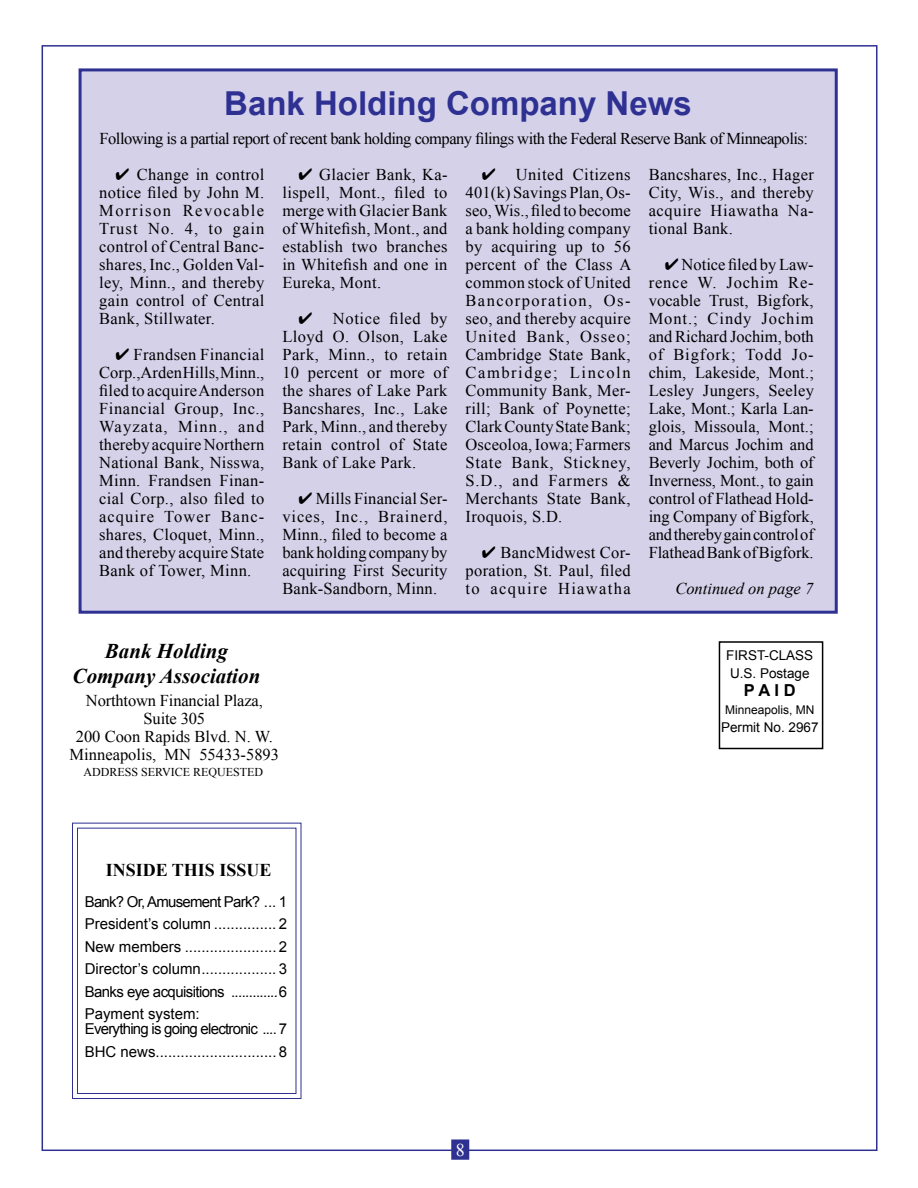
<style>
.page{position:relative;width:918px;height:1188px;background:#fff}
.page>*{position:absolute;margin:0;border:0;box-sizing:border-box;transform-origin:0 0}
.t1{font:700 33px "Arial";color:#2e3192}
.t2{font:italic 700 21px/25.2px "Times New Roman";color:#000;text-align:center}
.t3{font:700 18px "Times New Roman";color:#000}
.t4{font:18px "Times New Roman";color:#fff}
.t5{font:16.5px/18px "Times New Roman";letter-spacing:.02em;color:#000;text-align:justify}
.t6{font:16.5px "Times New Roman";letter-spacing:-.03em;color:#000}
.t7{font:16.5px/18px "Times New Roman";color:#000;text-align:center}
.t8{font:italic 16.5px "Times New Roman";color:#000}
.t9{font:700 16.5px "Arial";color:#000}
.t10{font:15px/22.5px "Arial";letter-spacing:-.04em;color:#000;text-align:justify}
.t11{font:13.5px/18px "Arial";color:#000}
.t12{font:12px "Times New Roman";color:#000}
.t13{font:12px "Arial";color:#000}
</style>
<div class="page">
<div style="left:80px;top:70px;width:756px;height:542px;background:#d4d1e9"></div>
<div style="left:79px;top:68px;width:759px;height:546px;border:3px solid #2e3192"></div>
<div style="left:452px;top:1140px;width:17px;height:19px;background:#2e3192"></div>
<div style="left:451px;top:1139px;width:18px;height:21px;border:2px solid #2e3192"></div>
<svg style="left:72px;top:822px;width:230px;height:277px"></svg>
<div style="left:77px;top:828px;width:219px;height:266px;border:1px solid #2e3192"></div>
<div style="left:719px;top:641px;width:104px;height:108px;border:2px solid #000"></div>
<h1 class="t1" style="left:224px;top:81px;width:469px">Bank Holding Company News</h1>
<p class="t6" style="left:100px;top:127px;width:710px">Following is a partial report of recent bank holding company filings with the Federal Reserve Bank of Minneapolis:</p>
<p class="t5" style="left:99px;top:165px;width:167px;text-indent:16px">✔ Change in control notice filed by John M.<br>Morrison Revocable Trust No. 4, to gain control of Central Banc&shy;shares, Inc., Golden Val&shy;ley, Minn., and thereby gain control of Central Bank, Stillwater.</p>
<p class="t5" style="left:99px;top:345px;width:167px;text-indent:16px">✔ Frandsen Financial Corp., Arden Hills, Minn., filed to acquire Anderson Financial Group, Inc., Wayzata, Minn., and thereby acquire Northern National Bank, Nisswa, Minn. Frandsen Finan&shy;cial Corp., also filed to acquire Tower Banc&shy;shares, Cloquet, Minn., and thereby acquire State Bank of Tower, Minn.</p>
<p class="t5" style="left:282px;top:165px;width:167px;text-indent:16px">✔ Glacier Bank, Ka&shy;lispell, Mont., filed to merge with Glacier Bank of Whitefish, Mont., and establish two branches in Whitefish and one in Eureka, Mont.</p>
<p class="t5" style="left:282px;top:309px;width:167px;text-indent:16px">✔ Notice filed by Lloyd O. Olson, Lake Park, Minn., to retain 10 percent or more of the shares of Lake Park Bancshares, Inc., Lake Park, Minn., and thereby retain control of State Bank of Lake Park.</p>
<p class="t5" style="left:282px;top:489px;width:167px;text-indent:16px">✔ Mills Financial Ser&shy;vices, Inc., Brainerd, Minn., filed to become a bank holding company by acquiring First Security Bank-Sandborn, Minn.</p>
<p class="t5" style="left:466px;top:165px;width:168px;text-indent:16px">✔ United Citizens 401(k) Savings Plan, Os&shy;seo, Wis., filed to become a bank holding company by acquiring up to 56 percent of the Class A common stock of United Bancorporation, Os&shy;seo, and thereby acquire United Bank, Osseo; Cambridge State Bank, Cambridge; Lincoln Community Bank, Mer&shy;rill; Bank of Poynette; Clark County State Bank; Osceoloa, Iowa; Farmers State Bank, Stickney, S.D., and Farmers &amp; Merchants State Bank, Iroquois, S.D.</p>
<p class="t5" style="left:466px;top:543px;width:167px;text-indent:16px">✔ BancMidwest Cor&shy;poration, St. Paul, filed to acquire Hiawatha</p>
<p class="t5" style="left:649px;top:165px;width:167px">Bancshares, Inc., Hager City, Wis., and thereby acquire Hiawatha Na&shy;tional Bank.</p>
<p class="t5" style="left:649px;top:255px;width:167px;text-indent:16px">✔ Notice filed by Law&shy;rence W. Jochim Re&shy;vocable Trust, Bigfork, Mont.; Cindy Jochim and Richard Jochim, both of Bigfork; Todd Jo&shy;chim, Lakeside, Mont.; Lesley Jungers, Seeley Lake, Mont.; Karla Lan&shy;glois, Missoula, Mont.; and Marcus Jochim and Beverly Jochim, both of Inverness, Mont., to gain control of Flathead Hold&shy;ing Company of Bigfork, and thereby gain control of Flathead Bank of Bigfork.</p>
<p class="t8" style="left:675px;top:577px;width:139px">Continued on page 7</p>
<p class="t2" style="left:73px;top:638px;width:189px">Bank Holding<br>Company Association</p>
<p class="t7" style="left:70px;top:691px;width:211px">Northtown Financial Plaza,<br>Suite 305<br>200 Coon Rapids Blvd. N. W.<br>Minneapolis, MN 55433-5893</p>
<p class="t12" style="left:83px;top:764px;width:181px">ADDRESS SERVICE REQUESTED</p>
<p class="t11" style="left:726px;top:646px;width:89px">FIRST-CLASS<br>U.S. Postage</p>
<p class="t9" style="left:744px;top:679px;width:53px">P A I D</p>
<p class="t13" style="left:725px;top:702px;width:91px">Minneapolis, MN</p>
<p class="t11" style="left:721px;top:718px;width:99px">Permit No. 2967</p>
<p class="t3" style="left:106px;top:857px;width:167px">INSIDE THIS ISSUE</p>
<p class="t10" style="left:85px;top:890px;width:204px">Bank? Or, Amusement Park? ... 1<br>President’s column ............... 2<br>New members ...................... 2<br>Director’s column.................. 3<br>Banks eye acquisitions .............6<br>Payment system:</p>
<p class="t10" style="left:85px;top:1018px;width:204px">Everything is going electronic .... 7<br>BHC news............................. 8</p>
<p class="t4" style="left:456px;top:1138px;width:10px">8</p>
</div>
